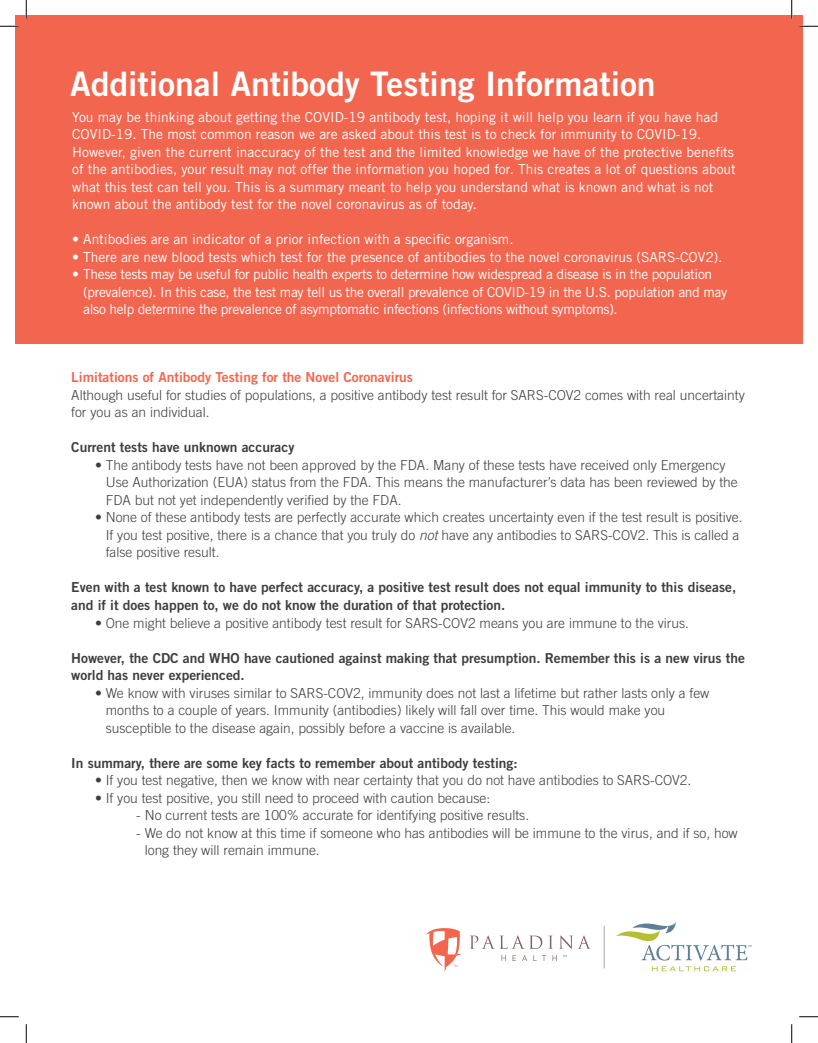
<style>
.page{position:relative;width:818px;height:1043px;background:#fff}
.page>*{position:absolute;margin:0;border:0;box-sizing:border-box;transform-origin:0 0}
.t1{font:33.75px "Trade Gothic LT Std Bd 2";color:#fff}
.t2{font:300 13.75px/17.5px "Trade Gothic LT Std";color:#3e3e3f}
.t3{font:13.75px/17.5px "Trade Gothic LT Std";color:#fff}
.t4{font:13.75px/17.5px "Trade Gothic LT Std Bd 2";color:#3e3e3f}
.t5{font:13.75px/17.5px "Trade Gothic LT Std";letter-spacing:-.025em;color:#fff}
.t6{font:13.75px "Trade Gothic LT Std Bd 2";color:#f2664f}
.s1{font-style:italic}
</style>
<div class="page">
<div style="left:15px;top:15px;width:787px;height:328px;background:#f2664f"></div>
<svg style="left:426px;top:928px;width:36px;height:43px"></svg>
<svg style="left:470px;top:935px;width:119px;height:13px"></svg>
<svg style="left:501px;top:955px;width:65px;height:5px"></svg>
<svg style="left:651px;top:966px;width:85px;height:5px"></svg>
<svg style="left:616px;top:922px;width:135px;height:38px"></svg>
<hr style="left:603px;top:926px;width:2px;height:42px;background:#bcbdc0">
<svg style="left:0;top:25px;width:19px;height:2px"></svg>
<svg style="left:799px;top:25px;width:19px;height:2px"></svg>
<svg style="left:0;top:1016px;width:19px;height:1px"></svg>
<svg style="left:799px;top:1016px;width:19px;height:1px"></svg>
<svg style="left:25px;top:0;width:2px;height:19px"></svg>
<svg style="left:25px;top:1024px;width:2px;height:18px"></svg>
<svg style="left:791px;top:0;width:1px;height:19px"></svg>
<svg style="left:791px;top:1024px;width:1px;height:18px"></svg>
<h1 class="t1" style="left:70px;top:63px;width:587px">Additional Antibody Testing Information</h1>
<p class="t3" style="left:72px;top:108px;width:665px">You may be thinking about getting the COVID-19 antibody test, hoping it will help you learn if you have had COVID-19. The most common reason we are asked about this test is to check for immunity to COVID-19.<br>However, given the current inaccuracy of the test and the limited knowledge we have of the protective benefits of the antibodies, your result may not offer the information you hoped for. This creates a lot of questions about what this test can tell you. This is a summary meant to help you understand what is known and what is not known about the antibody test for the novel coronavirus as of today.</p>
<p class="t3" style="left:72px;top:230px;width:443px">• Antibodies are an indicator of a prior infection with a specific organism.</p>
<p class="t3" style="left:72px;top:248px;width:651px">• There are new blood tests which test for the presence of antibodies to the novel coronavirus (SARS-COV2).</p>
<p class="t5" style="left:83px;top:265px;width:645px;text-indent:-11px">• These tests may be useful for public health experts to determine how widespread a disease is in the population (prevalence). In this case, the test may tell us the overall prevalence of COVID-19 in the U.S. population and may also help determine the prevalence of asymptomatic infections (infections without symptoms).</p>
<p class="t6" style="left:71px;top:369px;width:343px">Limitations of Antibody Testing for the Novel Coronavirus</p>
<p class="t2" style="left:71px;top:386px;width:675px">Although useful for studies of populations, a positive antibody test result for SARS-COV2 comes with real uncertainty for you as an individual.</p>
<p class="t4" style="left:71px;top:438px;width:225px">Current tests have unknown accuracy</p>
<p class="t2" style="left:106px;top:456px;width:633px;text-indent:-11px">• The antibody tests have not been approved by the FDA. Many of these tests have received only Emergency<br>Use Authorization (EUA) status from the FDA. This means the manufacturer’s data has been reviewed by the<br>FDA but not yet independently verified by the FDA.</p>
<p class="t2" style="left:106px;top:508px;width:638px;text-indent:-11px">• None of these antibody tests are perfectly accurate which creates uncertainty even if the test result is positive.<br>If you test positive, there is a chance that you truly do <span class="s1">not</span> have any antibodies to SARS-COV2. This is called a false positive result.</p>
<p class="t4" style="left:71px;top:578px;width:666px">Even with a test known to have perfect accuracy, a positive test result does not equal immunity to this disease, and if it does happen to, we do not know the duration of that protection.</p>
<p class="t2" style="left:95px;top:613px;width:595px">• One might believe a positive antibody test result for SARS-COV2 means you are immune to the virus.</p>
<p class="t4" style="left:71px;top:648px;width:675px">However, the CDC and WHO have cautioned against making that presumption. Remember this is a new virus the world has never experienced.</p>
<p class="t2" style="left:106px;top:683px;width:605px;text-indent:-11px">• We know with viruses similar to SARS-COV2, immunity does not last a lifetime but rather lasts only a few months to a couple of years. Immunity (antibodies) likely will fall over time. This would make you susceptible to the disease again, possibly before a vaccine is available.</p>
<p class="t4" style="left:71px;top:753px;width:448px">In summary, there are some key facts to remember about antibody testing:</p>
<p class="t2" style="left:95px;top:771px;width:598px">• If you test negative, then we know with near certainty that you do not have antibodies to SARS-COV2.</p>
<p class="t2" style="left:95px;top:788px;width:397px">• If you test positive, you still need to proceed with caution because:</p>
<p class="t2" style="left:136px;top:806px;width:394px">- No current tests are 100% accurate for identifying positive results.</p>
<p class="t2" style="left:145px;top:823px;width:594px;text-indent:-8px">- We do not know at this time if someone who has antibodies will be immune to the virus, and if so, how long they will remain immune.</p>
</div>
